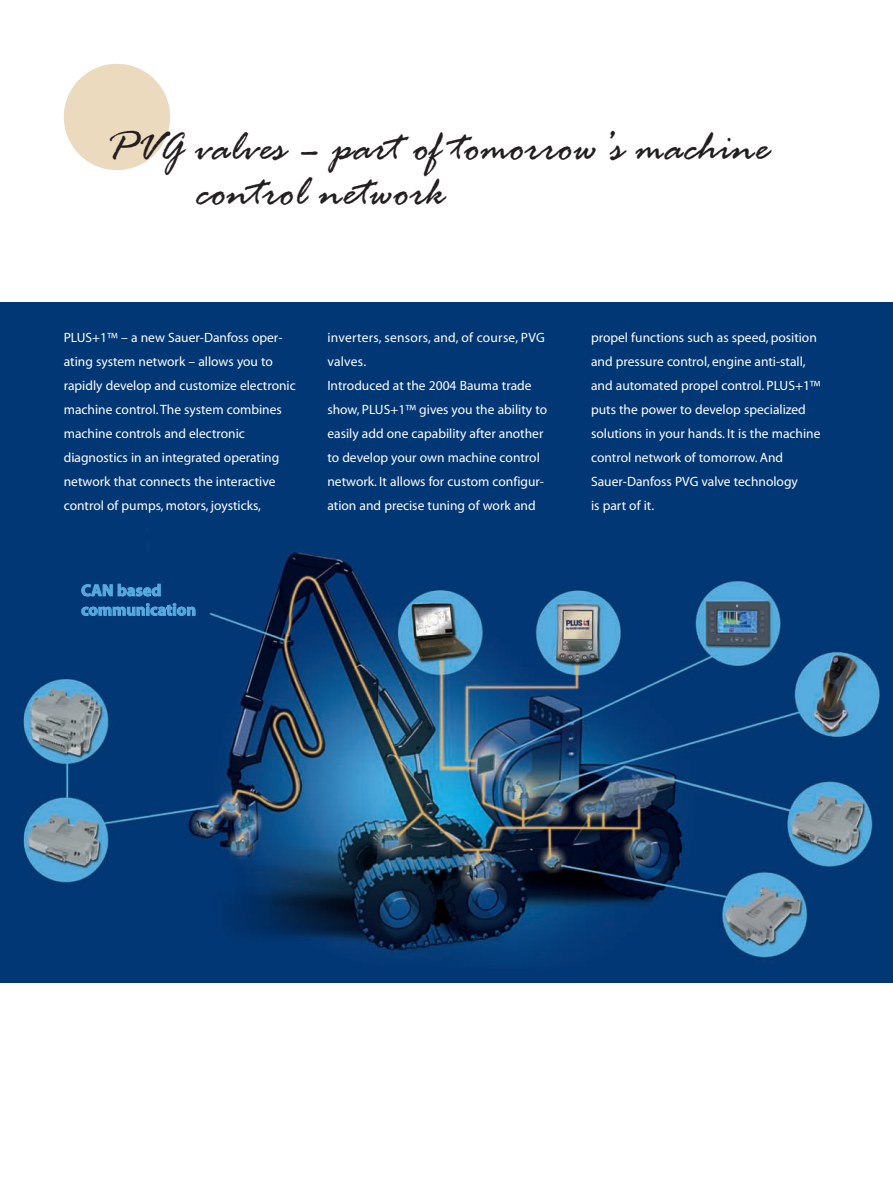
<style>
.page{position:relative;width:893px;height:1191px;background:#fff}
.page>*{position:absolute;margin:0;border:0;box-sizing:border-box;transform-origin:0 0}
.overskrift{font:italic 45px/45px "Rage";color:#231f20}
.broedtxt{font:700 16.5px "Myriad";color:#56ace0}
.broedtxt-2{font:13.5px/24px "Myriad";color:#fff}
.broedtxt-3{font:13.5px/24px "Myriad";letter-spacing:.02em;color:#fff}
</style>
<div class="page">
<div style="left:0;top:302px;width:893px;height:680px;background:#013775"></div>
<img style="left:23px;top:460px;width:857px;height:498px">
<div style="left:64px;top:64px;width:106px;height:106px;background:#ecdabe;border-radius:50%"></div>
<svg style="left:81px;top:582px;width:80px;height:14px"></svg>
<svg style="left:81px;top:603px;width:114px;height:15px"></svg>
<hr style="left:892px;top:0;width:1px;height:1191px;background:#f1ebd8">
<img style="left:892px;top:39px;width:1px;height:1152px">
<p class="overskrift" style="left:196px;top:128px;width:576px;text-indent:-89px">PVG valves – part of tomorrow’s machine control network</p>
<p class="broedtxt-2" style="left:64px;top:326px;width:234px">PLUS+1™ – a new Sauer-Danfoss oper&shy;ating system network – allows you to rapidly develop and customize electronic machine control. The system combines machine controls and electronic diagnostics in an integrated operating network that connects the interactive control of pumps, motors, joysticks,</p>
<p class="broedtxt-3" style="left:327px;top:326px;width:219px">inverters, sensors, and, of course, PVG valves.</p>
<p class="broedtxt-2" style="left:327px;top:374px;width:221px">Introduced at the 2004 Bauma trade show, PLUS+1™ gives you the ability to easily add one capability after another to develop your own machine control network. It allows for custom configur&shy;ation and precise tuning of work and</p>
<p class="broedtxt" style="left:81px;top:582px;width:82px">CAN based</p>
<p class="broedtxt" style="left:81px;top:601px;width:116px">communication</p>
<p class="broedtxt-2" style="left:591px;top:326px;width:231px">propel functions such as speed, position and pressure control, engine anti-stall, and automated propel control. PLUS+1™ puts the power to develop specialized solutions in your hands. It is the machine control network of tomorrow. And Sauer-Danfoss PVG valve technology<br>is part of it.</p>
</div>
